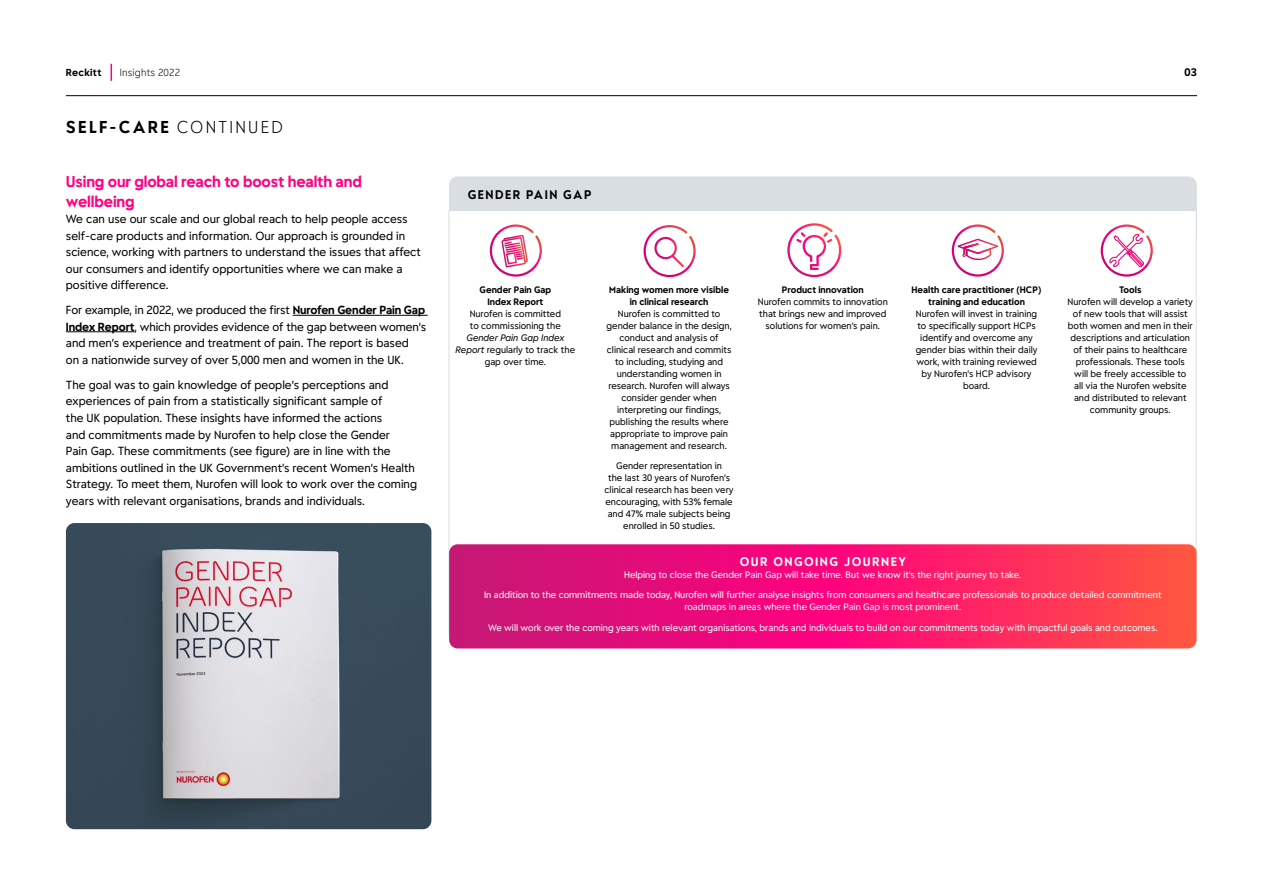
<style>
.page{position:relative;width:1263px;height:893px;background:#fff}
.page>*{position:absolute;margin:0;border:0;box-sizing:border-box;transform-origin:0 0}
.t1{font:700 16.5px "Energy";letter-spacing:.13em;color:#000}
.t2{font:700 15px/19.5px "Energy";letter-spacing:-.01em;color:#ff007f}
.t3{font:700 12px "Energy";letter-spacing:.12em;color:#fff}
.t4{font:700 12px "Energy";letter-spacing:.12em;color:#000}
.t5{font:11.25px/16.5px "Energy";color:#000}
.t6{font:700 10.5px "Energy";color:#000}
.t7{font:300 9.75px "Energy";letter-spacing:.015em;color:#000}
.t8{font:700 9.75px "Energy";letter-spacing:.025em;color:#000}
.t9{font:9px/12px "Energy";color:#000;text-align:center}
.t10{font:9px/12px "Energy";color:#fff;text-align:center}
.t11{font:700 9px/12px "Energy";color:#000;text-align:center}
.s1{font-weight:300}
.s2{font-weight:700}
.s3{font-style:italic}
</style>
<div class="page">
<div style="left:449px;top:176px;width:748px;height:68px;background:#d9dee2;border-radius:9px"></div>
<svg style="left:448px;top:210px;width:749px;height:432px"></svg>
<svg style="left:449px;top:544px;width:747px;height:104px;background:#f01c6c"></svg>
<svg style="left:490px;top:224px;width:52px;height:53px"></svg>
<svg style="left:643px;top:225px;width:53px;height:52px"></svg>
<svg style="left:787px;top:223px;width:54px;height:54px"></svg>
<svg style="left:952px;top:224px;width:52px;height:53px"></svg>
<svg style="left:1101px;top:224px;width:52px;height:53px"></svg>
<img style="left:66px;top:523px;width:365px;height:306px">
<hr style="left:293px;top:315px;width:135px;height:1px;background:#000">
<hr style="left:66px;top:331px;width:69px;height:1px;background:#000">
<svg style="left:111px;top:64px;width:1px;height:17px"></svg>
<hr style="left:66px;top:95px;width:1131px;height:1px;background:#000">
<p class="t8" style="left:66px;top:66px;width:37px">Reckitt</p>
<p class="t7" style="left:120px;top:66px;width:62px">Insights 2022</p>
<h1 class="t1" style="left:66px;top:116px;width:219px">SELF-CARE <span class="s1">CONTINUED</span></h1>
<h2 class="t2" style="left:66px;top:172px;width:297px">Using our global reach to boost health and wellbeing</h2>
<p class="t5" style="left:66px;top:211px;width:357px">We can use our scale and our global reach to help people access self-care products and information. Our approach is grounded in science, working with partners to understand the issues that affect our consumers and identify opportunities where we can make a positive difference.</p>
<p class="t5" style="left:66px;top:302px;width:362px">For example, in 2022, we produced the first <span class="s2">Nurofen Gender Pain Gap Index Report</span>, which provides evidence of the gap between women’s and men’s experience and treatment of pain. The report is based<br>on a nationwide survey of over 5,000 men and women in the UK.</p>
<p class="t5" style="left:66px;top:376px;width:353px">The goal was to gain knowledge of people’s perceptions and experiences of pain from a statistically significant sample of<br>the UK population. These insights have informed the actions<br>and commitments made by Nurofen to help close the Gender<br>Pain Gap. These commitments (see figure) are in line with the ambitions outlined in the UK Government’s recent Women’s Health Strategy. To meet them, Nurofen will look to work over the coming years with relevant organisations, brands and individuals.</p>
<p class="t6" style="left:1184px;top:65px;width:14px">03</p>
<h3 class="t4" style="left:468px;top:187px;width:125px">GENDER PAIN GAP</h3>
<p class="t11" style="left:480px;top:283px;width:73px">Gender Pain Gap<br>Index Report</p>
<p class="t9" style="left:470px;top:307px;width:93px;text-align:left">Nurofen is committed to commissioning the</p>
<p class="t9" style="left:456px;top:331px;width:121px"><span class="s3">Gender Pain Gap Index<br>Report</span> regularly to track the gap over time.</p>
<p class="t11" style="left:609px;top:283px;width:121px">Making women more visible in clinical research</p>
<p class="t9" style="left:607px;top:307px;width:127px">Nurofen is committed to gender balance in the design, conduct and analysis of clinical research and commits to including, studying and understanding women in research. Nurofen will always consider gender when interpreting our findings, publishing the results where appropriate to improve pain management and research.</p>
<p class="t9" style="left:604px;top:460px;width:131px">Gender representation in<br>the last 30 years of Nurofen’s clinical research has been very encouraging, with 53% female and 47% male subjects being enrolled in 50 studies.</p>
<p class="t11" style="left:782px;top:283px;width:83px">Product innovation</p>
<p class="t9" style="left:758px;top:295px;width:131px">Nurofen commits to innovation that brings new and improved solutions for women’s pain.</p>
<p class="t11" style="left:911px;top:283px;width:132px">Health care practitioner (HCP) training and education</p>
<p class="t9" style="left:916px;top:307px;width:123px">Nurofen will invest in training to specifically support HCPs identify and overcome any gender bias within their daily work, with training reviewed by Nurofen’s HCP advisory board.</p>
<p class="t11" style="left:1119px;top:283px;width:24px">Tools</p>
<p class="t9" style="left:1068px;top:295px;width:127px">Nurofen will develop a variety of new tools that will assist both women and men in their descriptions and articulation of their pains to healthcare professionals. These tools<br>will be freely accessible to<br>all via the Nurofen website and distributed to relevant community groups.</p>
<h3 class="t3" style="left:740px;top:554px;width:168px">OUR ONGOING JOURNEY</h3>
<p class="t10" style="left:624px;top:568px;width:399px">Helping to close the Gender Pain Gap will take time. But we know it’s the right journey to take.</p>
<p class="t10" style="left:484px;top:589px;width:679px">In addition to the commitments made today, Nurofen will further analyse insights from consumers and healthcare professionals to produce detailed commitment roadmaps in areas where the Gender Pain Gap is most prominent.</p>
<p class="t10" style="left:488px;top:621px;width:671px">We will work over the coming years with relevant organisations, brands and individuals to build on our commitments today with impactful goals and outcomes.</p>
</div>
